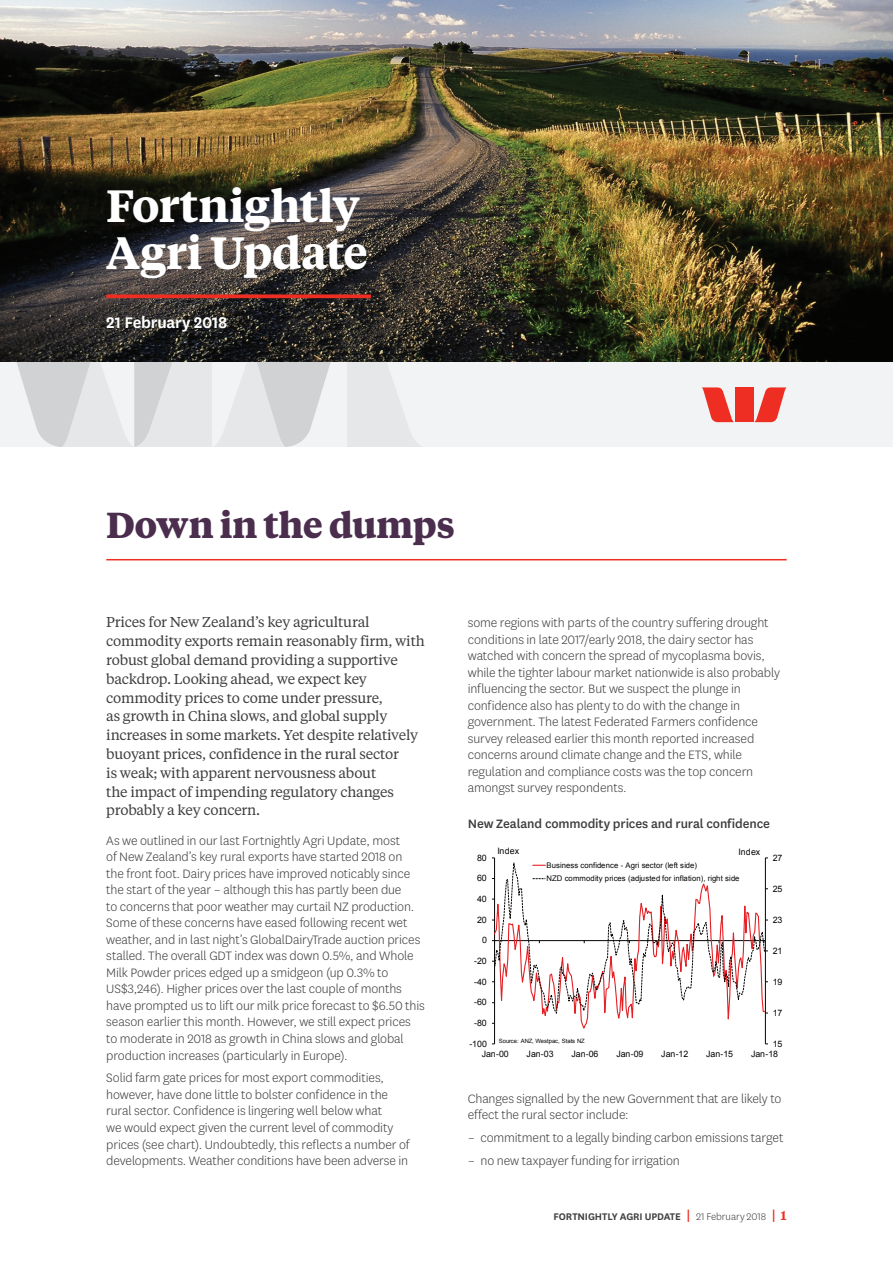
<style>
.page{position:relative;width:893px;height:1263px;background:#fff}
.page>*{position:absolute;margin:0;border:0;box-sizing:border-box;transform-origin:0 0}
.t1{font:600 45px/46.5px "Tiempos Text";letter-spacing:-.015em;color:#fff}
.t2{font:700 36px "Tiempos Text";letter-spacing:-.015em;color:#4b2d4e}
.t3{font:600 18px "National LF";letter-spacing:-.02em;color:#fff}
.t4{font:300 14.25px/16.5px "National LF";letter-spacing:-.01em;color:#3e3e3f}
.t5{font:14.25px/18.8px "Tiempos Text";letter-spacing:-.015em;color:#3e3e3f}
.t6{font:500 14.25px "National LF";letter-spacing:-.01em;color:#3e3e3f}
.t7{font:600 11.25px "National LF";letter-spacing:-.005em;color:#3e3e3f}
.t8{font:8.85px "Arial";letter-spacing:-.015em;color:#040503}
.t9{font:7.65px/13.5px "Arial";letter-spacing:.015em;color:#040503}
.t10{font:5.85px "Arial";color:#040503}
.s1{font-family:"Tiempos Text";font-size:13.5px;color:#ee2e22}
.s2{font-weight:300}
.s3{font-family:"Tiempos Text";font-size:12.75px;color:#ee2e22}
</style>
<div class="page">
<hr style="left:106px;top:559px;width:681px;height:1px;background:#ee2e22">
<svg style="left:492px;top:858px;width:276px;height:166px"></svg>
<div style="left:0;top:362px;width:893px;height:85px;background:#f2f3f4"></div>
<svg style="left:0;top:361px;width:424px;height:86px"></svg>
<svg style="left:754px;top:387px;width:33px;height:35px"></svg>
<svg style="left:702px;top:387px;width:32px;height:35px"></svg>
<div style="left:735px;top:387px;width:18px;height:35px;background:#ee2e22"></div>
<img style="left:0;top:0;width:893px;height:361px">
<svg style="left:106px;top:294px;width:265px;height:4px"></svg>
<h1 class="t1" style="left:106px;top:181px;width:263px">Fortnightly<br>Agri Update</h1>
<p class="t3" style="left:106px;top:310px;width:123px">21 February 2018</p>
<h2 class="t2" style="left:106px;top:499px;width:350px">Down in the dumps</h2>
<p class="t5" style="left:106px;top:612px;width:320px">Prices for New Zealand’s key agricultural commodity exports remain reasonably firm, with robust global demand providing a supportive backdrop. Looking ahead, we expect key commodity prices to come under pressure,<br>as growth in China slows, and global supply increases in some markets. Yet despite relatively buoyant prices, confidence in the rural sector<br>is weak; with apparent nervousness about<br>the impact of impending regulatory changes probably a key concern.</p>
<p class="t4" style="left:106px;top:831px;width:320px">As we outlined in our last Fortnightly Agri Update, most<br>of New Zealand’s key rural exports have started 2018 on<br>the front foot. Dairy prices have improved noticably since the start of the year – although this has partly been due<br>to concerns that poor weather may curtail NZ production.<br>Some of these concerns have eased following recent wet weather, and in last night’s GlobalDairyTrade auction prices stalled. The overall GDT index was down 0.5%, and Whole Milk Powder prices edged up a smidgeon (up 0.3% to US$3,246). Higher prices over the last couple of months have prompted us to lift our milk price forecast to $6.50 this season earlier this month. However, we still expect prices to moderate in 2018 as growth in China slows and global production increases (particularly in Europe).</p>
<p class="t4" style="left:106px;top:1069px;width:305px">Solid farm gate prices for most export commodities, however, have done little to bolster confidence in the rural sector. Confidence is lingering well below what<br>we would expect given the current level of commodity prices (see chart). Undoubtedly, this reflects a number of developments. Weather conditions have been adverse in</p>
<p class="t4" style="left:468px;top:614px;width:314px">some regions with parts of the country suffering drought conditions in late 2017/early 2018, the dairy sector has watched with concern the spread of mycoplasma bovis, while the tighter labour market nationwide is also probably influencing the sector. But we suspect the plunge in confidence also has plenty to do with the change in government. The latest Federated Farmers confidence survey released earlier this month reported increased concerns around climate change and the ETS, while regulation and compliance costs was the top concern amongst survey respondents.</p>
<p class="t6" style="left:468px;top:814px;width:304px">New Zealand commodity prices and rural confidence</p>
<p class="t8" style="left:477px;top:852px;width:11px">80</p>
<p class="t8" style="left:477px;top:872px;width:11px">60</p>
<p class="t8" style="left:477px;top:893px;width:11px">40</p>
<p class="t8" style="left:477px;top:914px;width:11px">20</p>
<p class="t8" style="left:482px;top:934px;width:6px">0</p>
<p class="t8" style="left:474px;top:955px;width:14px">-20</p>
<p class="t8" style="left:474px;top:976px;width:14px">-40</p>
<p class="t8" style="left:474px;top:996px;width:14px">-60</p>
<p class="t8" style="left:474px;top:1017px;width:14px">-80</p>
<p class="t8" style="left:469px;top:1038px;width:19px">-100</p>
<p class="t8" style="left:497px;top:845px;width:23px">Index</p>
<p class="t8" style="left:738px;top:846px;width:23px">Index</p>
<p class="t9" style="left:547px;top:858px;width:194px">Business confidence - Agri sector (left side)<br>NZD commodity prices (adjusted for inflation), right side</p>
<p class="t10" style="left:499px;top:1037px;width:87px">Source: ANZ, Westpac, Stats NZ</p>
<p class="t8" style="left:773px;top:852px;width:11px">27</p>
<p class="t8" style="left:773px;top:883px;width:11px">25</p>
<p class="t8" style="left:773px;top:914px;width:11px">23</p>
<p class="t8" style="left:773px;top:945px;width:11px">21</p>
<p class="t8" style="left:773px;top:976px;width:11px">19</p>
<p class="t8" style="left:773px;top:1007px;width:11px">17</p>
<p class="t8" style="left:773px;top:1038px;width:11px">15</p>
<p class="t8" style="left:482px;top:1048px;width:28px">Jan-00</p>
<p class="t8" style="left:527px;top:1048px;width:28px">Jan-03</p>
<p class="t8" style="left:571px;top:1048px;width:28px">Jan-06</p>
<p class="t8" style="left:616px;top:1048px;width:28px">Jan-09</p>
<p class="t8" style="left:661px;top:1048px;width:28px">Jan-12</p>
<p class="t8" style="left:706px;top:1048px;width:28px">Jan-15</p>
<p class="t8" style="left:751px;top:1048px;width:28px">Jan-18</p>
<p class="t4" style="left:468px;top:1090px;width:315px">Changes signalled by the new Government that are likely to effect the rural sector include:</p>
<p class="t4" style="left:468px;top:1129px;width:317px">– commitment to a legally binding carbon emissions target</p>
<p class="t4" style="left:468px;top:1152px;width:214px">– no new taxpayer funding for irrigation</p>
<p class="t7" style="left:554px;top:1209px;width:235px">FORTNIGHTLY AGRI UPDATE <span class="s1">|</span> <span class="s2">21 February 2018</span> <span class="s1">|</span> <span class="s3">1</span></p>
</div>
